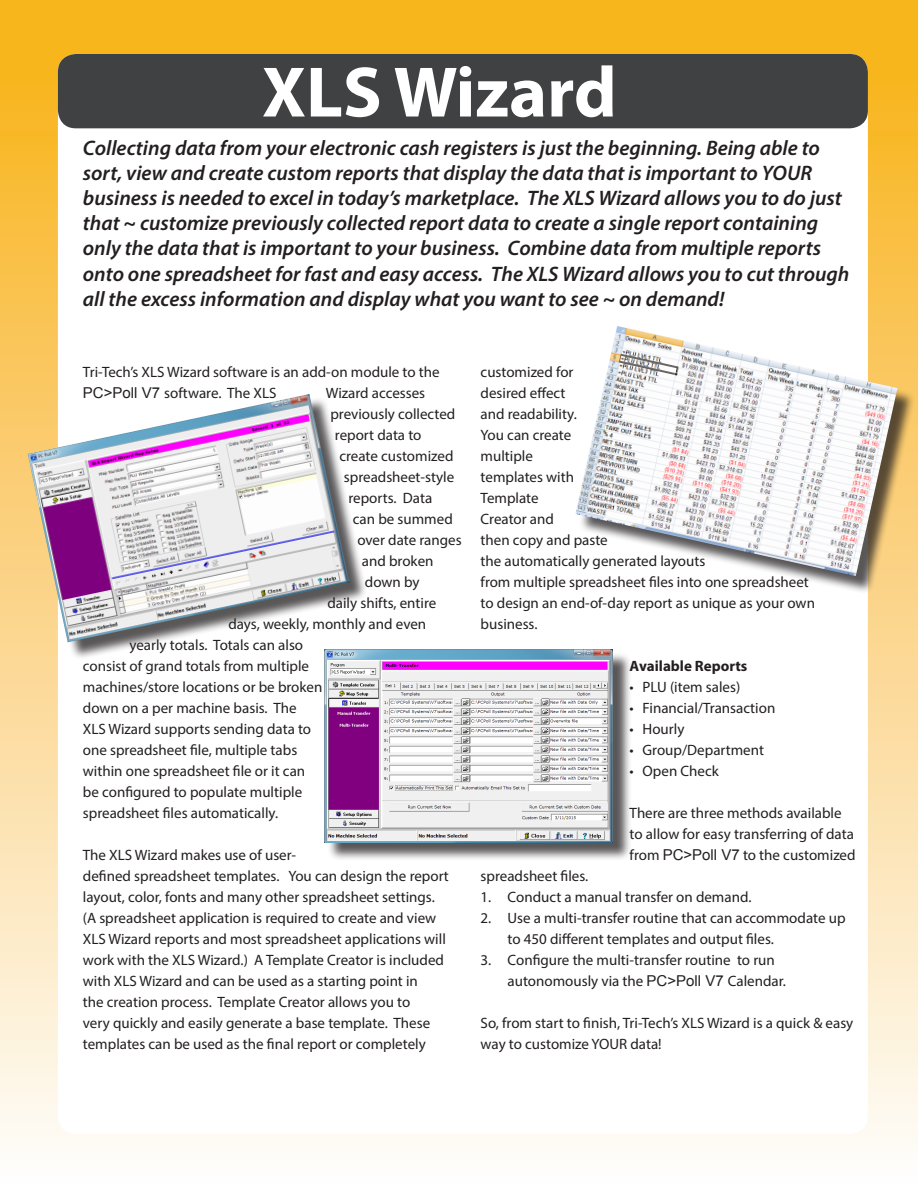
<style>
.page{position:relative;width:918px;height:1188px;background:#fff}
.page>*{position:absolute;margin:0;border:0;box-sizing:border-box;transform-origin:0 0}
.t1{font:700 72px "Myriad Pro";color:#fff}
.t2{font:italic 600 21px/25.2px "Myriad Pro";color:#231f20}
.t3{font:15px/21px "Myriad Pro";color:#231f20}
.t4{font:700 15px "Myriad Pro";color:#231f20}
.s1{font-family:"Arial"}
</style>
<div class="page">
<div style="left:0;top:0;width:918px;height:1188px;background:linear-gradient(to bottom,#f8b014,#fefbfc)"></div>
<div style="left:58px;top:54px;width:810px;height:1080px;background:#fff;border-radius:18px"></div>
<div style="left:58px;top:54px;width:810px;height:74px;background:#404142;border-radius:18px"></div>
<div style="left:30px;top:397px;width:337px;height:263px;background:#231f20;opacity:.75"></div>
<img style="left:28px;top:394px;width:321px;height:248px">
<div style="left:578px;top:329px;width:337px;height:265px;background:#231f20;opacity:.75"></div>
<img style="left:575px;top:326px;width:322px;height:250px">
<div style="left:327px;top:652px;width:305px;height:209px;background:#231f20;opacity:.75"></div>
<img style="left:325px;top:649px;width:288px;height:193px">
<p class="t1" style="left:262px;top:45px;width:356px">XLS Wizard</p>
<p class="t2" style="left:83px;top:134px;width:768px">Collecting data from your electronic cash registers is just the beginning. Being able to sort, view and create custom reports that display the data that is important to YOUR business is needed to excel in today’s marketplace. The XLS Wizard allows you to do just that ~ customize previously collected report data to create a single report containing only the data that is important to your business. Combine data from multiple reports onto one spreadsheet for fast and easy access. The XLS Wizard allows you to cut through all the excess information and display what you want to see ~ on demand!</p>
<p class="t3" style="left:83px;top:361px;width:358px">Tri-Tech’s XLS Wizard software is an add-on module to the<br><span class="s1">PC&gt;Poll V7</span> software. The XLS</p>
<p class="t3" style="left:326px;top:382px;width:101px">Wizard accesses</p>
<p class="t3" style="left:330px;top:403px;width:126px">previously collected</p>
<p class="t3" style="left:335px;top:424px;width:88px">report data to</p>
<p class="t3" style="left:339px;top:445px;width:116px">create customized</p>
<p class="t3" style="left:344px;top:466px;width:112px">spreadsheet-style</p>
<p class="t3" style="left:348px;top:487px;width:85px">reports. Data</p>
<p class="t3" style="left:353px;top:508px;width:101px">can be summed</p>
<p class="t3" style="left:357px;top:529px;width:106px">over date ranges</p>
<p class="t3" style="left:362px;top:550px;width:73px">and broken</p>
<p class="t3" style="left:365px;top:571px;width:56px">down by</p>
<p class="t3" style="left:327px;top:592px;width:110px">daily shifts, entire</p>
<p class="t3" style="left:228px;top:613px;width:199px">days, weekly, monthly and even</p>
<p class="t3" style="left:129px;top:634px;width:175px">yearly totals. Totals can also</p>
<p class="t3" style="left:83px;top:655px;width:228px">consist of grand totals from multiple</p>
<p class="t3" style="left:83px;top:676px;width:241px">machines/store locations or be broken</p>
<p class="t3" style="left:83px;top:697px;width:215px">down on a per machine basis. The</p>
<p class="t3" style="left:83px;top:718px;width:230px">XLS Wizard supports sending data to</p>
<p class="t3" style="left:83px;top:739px;width:216px">one spreadsheet file, multiple tabs</p>
<p class="t3" style="left:83px;top:760px;width:224px">within one spreadsheet file or it can</p>
<p class="t3" style="left:83px;top:781px;width:221px">be configured to populate multiple</p>
<p class="t3" style="left:83px;top:802px;width:197px">spreadsheet files automatically.</p>
<p class="t3" style="left:83px;top:844px;width:368px">The XLS Wizard makes use of user-<br>defined spreadsheet templates. You can design the report layout, color, fonts and many other spreadsheet settings. (A spreadsheet application is required to create and view XLS Wizard reports and most spreadsheet applications will work with the XLS Wizard.) A Template Creator is included with XLS Wizard and can be used as a starting point in<br>the creation process. Template Creator allows you to<br>very quickly and easily generate a base template. These templates can be used as the final report or completely</p>
<p class="t3" style="left:481px;top:361px;width:336px">customized for<br>desired effect<br>and readability.<br>You can create<br>multiple<br>templates with<br>Template<br>Creator and<br>then copy and paste<br>the automatically generated layouts<br>from multiple spreadsheet files into one spreadsheet to design an end-of-day report as unique as your own business.</p>
<p class="t4" style="left:630px;top:656px;width:119px">Available Reports</p>
<p class="t3" style="left:630px;top:676px;width:112px">• PLU (item sales)</p>
<p class="t3" style="left:630px;top:697px;width:147px">• Financial/Transaction</p>
<p class="t3" style="left:630px;top:718px;width:56px">• Hourly</p>
<p class="t3" style="left:630px;top:739px;width:136px">• Group/Department</p>
<p class="t3" style="left:630px;top:760px;width:91px">• Open Check</p>
<p class="t3" style="left:630px;top:802px;width:227px">There are three methods available to allow for easy transferring of data from <span class="s1">PC&gt;Poll V7</span> to the customized</p>
<p class="t3" style="left:481px;top:865px;width:109px">spreadsheet files.</p>
<p class="t3" style="left:481px;top:886px;width:272px">1. Conduct a manual transfer on demand.</p>
<p class="t3" style="left:508px;top:907px;width:339px;text-indent:-27px">2. Use a multi-transfer routine that can accommodate up to 450 different templates and output files.</p>
<p class="t3" style="left:508px;top:949px;width:280px;text-indent:-27px">3. Configure the multi-transfer routine to run autonomously via the <span class="s1">PC&gt;Poll V7</span> Calendar.</p>
<p class="t3" style="left:481px;top:1012px;width:374px">So, from start to finish, Tri-Tech’s XLS Wizard is a quick &amp; easy way to customize YOUR data!</p>
</div>
